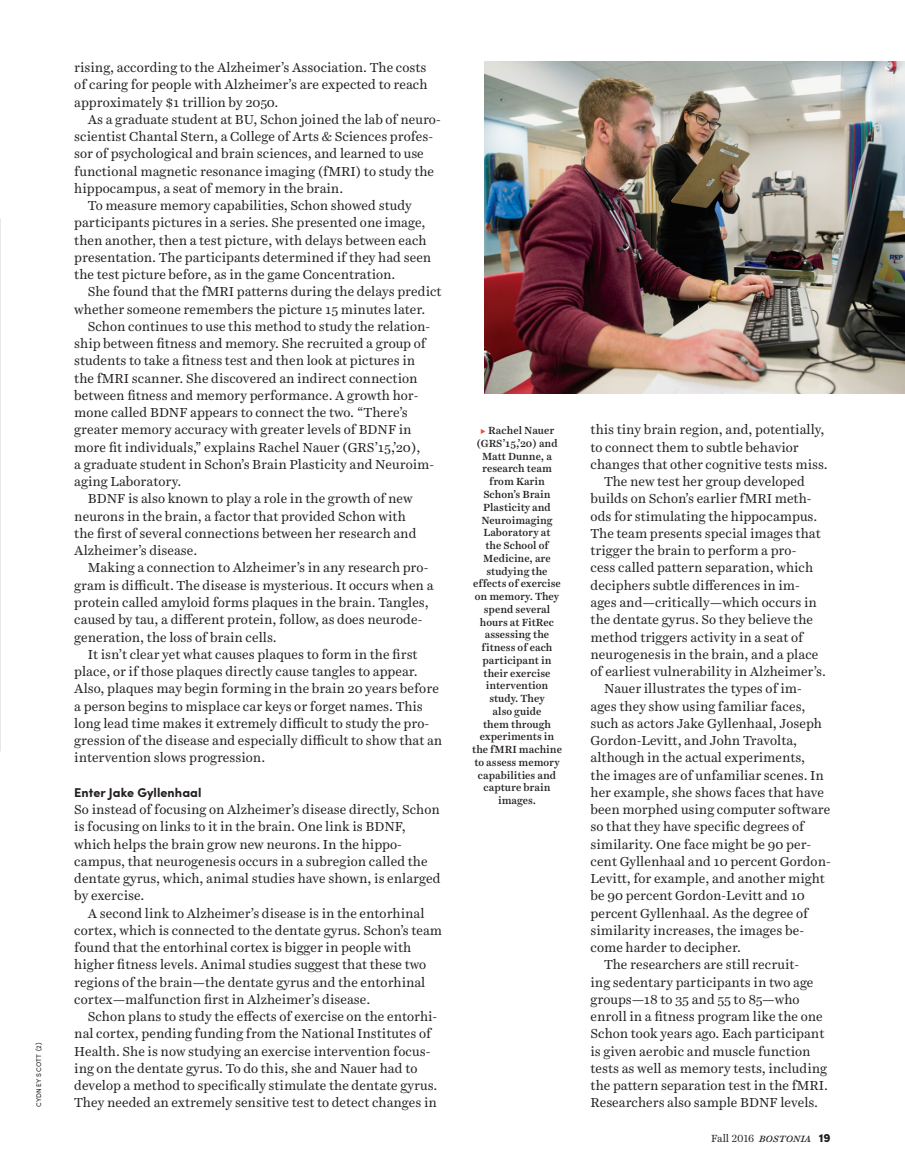
<style>
.page{position:relative;width:905px;height:1175px;background:#fff}
.page>*{position:absolute;margin:0;border:0;box-sizing:border-box;transform-origin:0 0}
.t1{font:13.2px/17.2px "Harriet Text";color:#231f20}
.t2{font:700 12.75px "Sofia Pro";letter-spacing:.005em;color:#231f20}
.t3{font:500 10.5px/12.8px "Harriet Text";color:#231f20;text-align:center}
.t4{font:10.5px "Harriet Text";letter-spacing:-.015em;color:#231f20}
.t5{font:6.75px "Sofia Pro";letter-spacing:.06em;color:#231f20}
.s1{color:#f04e23}
.s2{font-style:italic;font-size:12px}
.s3{font-family:"Sofia Pro";font-weight:900;font-size:12px}
</style>
<div class="page">
<img style="left:484px;top:62px;width:420px;height:331px">
<p class="t5" style="left:36px;top:1107px;width:67px;rotate:-90deg">CYDNEY SCOTT (2)</p>
<p class="t1" style="left:74px;top:60px;width:355px;text-align:justify">rising, according to the Alzheimer’s Association. The costs of caring for people with Alzheimer’s are expected to reach approximately $1 trillion by 2050.</p>
<p class="t1" style="left:88px;top:112px;width:354px">As a graduate student at BU, Schon joined the lab of neuro-</p>
<p class="t1" style="left:74px;top:129px;width:360px">scientist Chantal Stern, a College of Arts &amp; Sciences profes-</p>
<p class="t1" style="left:74px;top:146px;width:351px">sor of psychological and brain sciences, and learned to use</p>
<p class="t1" style="left:74px;top:163px;width:361px">functional magnetic resonance imaging (fMRI) to study the</p>
<p class="t1" style="left:74px;top:181px;width:270px">hippocampus, a seat of memory in the brain.</p>
<p class="t1" style="left:88px;top:198px;width:325px">To measure memory capabilities, Schon showed study</p>
<p class="t1" style="left:74px;top:215px;width:353px">participants pictures in a series. She presented one image,</p>
<p class="t1" style="left:74px;top:232px;width:354px">then another, then a test picture, with delays between each</p>
<p class="t1" style="left:74px;top:250px;width:358px">presentation. The participants determined if they had seen</p>
<p class="t1" style="left:74px;top:267px;width:323px">the test picture before, as in the game Concentration.</p>
<p class="t1" style="left:88px;top:284px;width:355px">She found that the fMRI patterns during the delays predict</p>
<p class="t1" style="left:74px;top:301px;width:352px">whether someone remembers the picture 15 minutes later.</p>
<p class="t1" style="left:88px;top:319px;width:344px">Schon continues to use this method to study the relation-</p>
<p class="t1" style="left:74px;top:336px;width:353px">ship between fitness and memory. She recruited a group of</p>
<p class="t1" style="left:74px;top:353px;width:342px">students to take a fitness test and then look at pictures in</p>
<p class="t1" style="left:74px;top:370px;width:345px">the fMRI scanner. She discovered an indirect connection</p>
<p class="t1" style="left:74px;top:388px;width:345px">between fitness and memory performance. A growth hor-</p>
<p class="t1" style="left:74px;top:405px;width:335px">mone called BDNF appears to connect the two. “There’s</p>
<p class="t1" style="left:74px;top:422px;width:339px">greater memory accuracy with greater levels of BDNF in</p>
<p class="t1" style="left:74px;top:439px;width:348px">more fit individuals,” explains Rachel Nauer (GRS’15,’20),</p>
<p class="t1" style="left:74px;top:457px;width:361px">a graduate student in Schon’s Brain Plasticity and Neuroim-</p>
<p class="t1" style="left:74px;top:474px;width:109px">aging Laboratory.</p>
<p class="t1" style="left:88px;top:491px;width:326px">BDNF is also known to play a role in the growth of new</p>
<p class="t1" style="left:74px;top:508px;width:333px">neurons in the brain, a factor that provided Schon with</p>
<p class="t1" style="left:74px;top:526px;width:343px">the first of several connections between her research and</p>
<p class="t1" style="left:74px;top:543px;width:125px">Alzheimer’s disease.</p>
<p class="t1" style="left:88px;top:560px;width:342px">Making a connection to Alzheimer’s in any research pro-</p>
<p class="t1" style="left:74px;top:577px;width:361px">gram is difficult. The disease is mysterious. It occurs when a</p>
<p class="t1" style="left:74px;top:595px;width:356px">protein called amyloid forms plaques in the brain. Tangles,</p>
<p class="t1" style="left:74px;top:612px;width:349px">caused by tau, a different protein, follow, as does neurode-</p>
<p class="t1" style="left:74px;top:629px;width:204px">generation, the loss of brain cells.</p>
<p class="t1" style="left:88px;top:646px;width:331px">It isn’t clear yet what causes plaques to form in the first</p>
<p class="t1" style="left:74px;top:664px;width:345px">place, or if those plaques directly cause tangles to appear.</p>
<p class="t1" style="left:74px;top:681px;width:366px">Also, plaques may begin forming in the brain 20 years before</p>
<p class="t1" style="left:74px;top:698px;width:350px">a person begins to misplace car keys or forget names. This</p>
<p class="t1" style="left:74px;top:715px;width:356px">long lead time makes it extremely difficult to study the pro-</p>
<p class="t1" style="left:74px;top:733px;width:369px">gression of the disease and especially difficult to show that an</p>
<p class="t1" style="left:74px;top:750px;width:192px">intervention slows progression.</p>
<p class="t2" style="left:74px;top:788px;width:129px">Enter Jake Gyllenhaal</p>
<p class="t1" style="left:74px;top:802px;width:368px">So instead of focusing on Alzheimer’s disease directly, Schon is focusing on links to it in the brain. One link is BDNF, which helps the brain grow new neurons. In the hippo&shy;campus, that neurogenesis occurs in a subregion called the dentate gyrus, which, animal studies have shown, is enlarged by exercise.</p>
<p class="t1" style="left:74px;top:905px;width:369px;text-indent:13px">A second link to Alzheimer’s disease is in the entorhinal cortex, which is connected to the dentate gyrus. Schon’s team found that the entorhinal cortex is bigger in people with higher fitness levels. Animal studies suggest that these two regions of the brain—the dentate gyrus and the entorhinal cortex—malfunction first in Alzheimer’s disease.</p>
<p class="t1" style="left:74px;top:1009px;width:364px;text-indent:14px">Schon plans to study the effects of exercise on the entorhi&shy;nal cortex, pending funding from the National Institutes of Health. She is now studying an exercise intervention focus&shy;ing on the dentate gyrus. To do this, she and Nauer had to develop a method to specifically stimulate the dentate gyrus.<br>They needed an extremely sensitive test to detect changes in</p>
<p class="t3" style="left:472px;top:425px;width:91px"><span class="s1">▶</span> Rachel Nauer (GRS’15,’20) and<br>Matt Dunne, a research team from Karin<br>Schon’s Brain<br>Plasticity and<br>Neuroimaging<br>Laboratory at<br>the School of<br>Medicine, are studying the effects of exercise on memory. They spend several hours at FitRec assessing the fitness of each participant in their exercise intervention study. They<br>also guide<br>them through experiments in the fMRI machine to assess memory capabilities and capture brain images.</p>
<p class="t1" style="left:590px;top:422px;width:235px">this tiny brain region, and, potentially,</p>
<p class="t1" style="left:590px;top:439px;width:210px">to connect them to subtle behavior</p>
<p class="t1" style="left:590px;top:457px;width:239px">changes that other cognitive tests miss.</p>
<p class="t1" style="left:604px;top:474px;width:202px">The new test her group developed</p>
<p class="t1" style="left:590px;top:491px;width:222px">builds on Schon’s earlier fMRI meth-</p>
<p class="t1" style="left:590px;top:508px;width:228px">ods for stimulating the hippocampus.</p>
<p class="t1" style="left:590px;top:526px;width:232px">The team presents special images that</p>
<p class="t1" style="left:590px;top:543px;width:207px">trigger the brain to perform a pro-</p>
<p class="t1" style="left:590px;top:560px;width:224px">cess called pattern separation, which</p>
<p class="t1" style="left:590px;top:577px;width:211px">deciphers subtle differences in im-</p>
<p class="t1" style="left:590px;top:595px;width:228px">ages and—critically—which occurs in</p>
<p class="t1" style="left:590px;top:612px;width:224px">the dentate gyrus. So they believe the</p>
<p class="t1" style="left:590px;top:629px;width:214px">method triggers activity in a seat of</p>
<p class="t1" style="left:590px;top:646px;width:229px">neurogenesis in the brain, and a place</p>
<p class="t1" style="left:590px;top:664px;width:237px">of earliest vulnerability in Alzheimer’s.</p>
<p class="t1" style="left:604px;top:681px;width:199px">Nauer illustrates the types of im-</p>
<p class="t1" style="left:590px;top:698px;width:216px">ages they show using familiar faces,</p>
<p class="t1" style="left:590px;top:715px;width:233px">such as actors Jake Gyllenhaal, Joseph</p>
<p class="t1" style="left:590px;top:733px;width:208px">Gordon-Levitt, and John Travolta,</p>
<p class="t1" style="left:590px;top:750px;width:216px">although in the actual experiments,</p>
<p class="t1" style="left:590px;top:767px;width:235px">the images are of unfamiliar scenes. In</p>
<p class="t1" style="left:590px;top:784px;width:235px">her example, she shows faces that have</p>
<p class="t1" style="left:590px;top:802px;width:241px">been morphed using computer software</p>
<p class="t1" style="left:590px;top:819px;width:215px">so that they have specific degrees of</p>
<p class="t1" style="left:590px;top:836px;width:222px">similarity. One face might be 90 per-</p>
<p class="t1" style="left:590px;top:853px;width:242px">cent Gyllenhaal and 10 percent Gordon-</p>
<p class="t1" style="left:590px;top:871px;width:236px">Levitt, for example, and another might</p>
<p class="t1" style="left:590px;top:888px;width:216px">be 90 percent Gordon-Levitt and 10</p>
<p class="t1" style="left:590px;top:905px;width:219px">percent Gyllenhaal. As the degree of</p>
<p class="t1" style="left:590px;top:922px;width:215px">similarity increases, the images be-</p>
<p class="t1" style="left:590px;top:940px;width:152px">come harder to decipher.</p>
<p class="t1" style="left:604px;top:957px;width:196px">The researchers are still recruit-</p>
<p class="t1" style="left:590px;top:974px;width:224px">ing sedentary participants in two age</p>
<p class="t1" style="left:590px;top:991px;width:210px">groups—18 to 35 and 55 to 85—who</p>
<p class="t1" style="left:590px;top:1009px;width:234px">enroll in a fitness program like the one</p>
<p class="t1" style="left:590px;top:1026px;width:235px">Schon took years ago. Each participant</p>
<p class="t1" style="left:590px;top:1043px;width:221px">is given aerobic and muscle function</p>
<p class="t1" style="left:590px;top:1060px;width:238px">tests as well as memory tests, including</p>
<p class="t1" style="left:590px;top:1078px;width:239px">the pattern separation test in the fMRI.</p>
<p class="t1" style="left:590px;top:1095px;width:229px">Researchers also sample BDNF levels.</p>
<p class="t4" style="left:711px;top:1133px;width:121px">Fall 2016 <span class="s2">BOSTONIA</span> <span class="s3">19</span></p>
</div>
